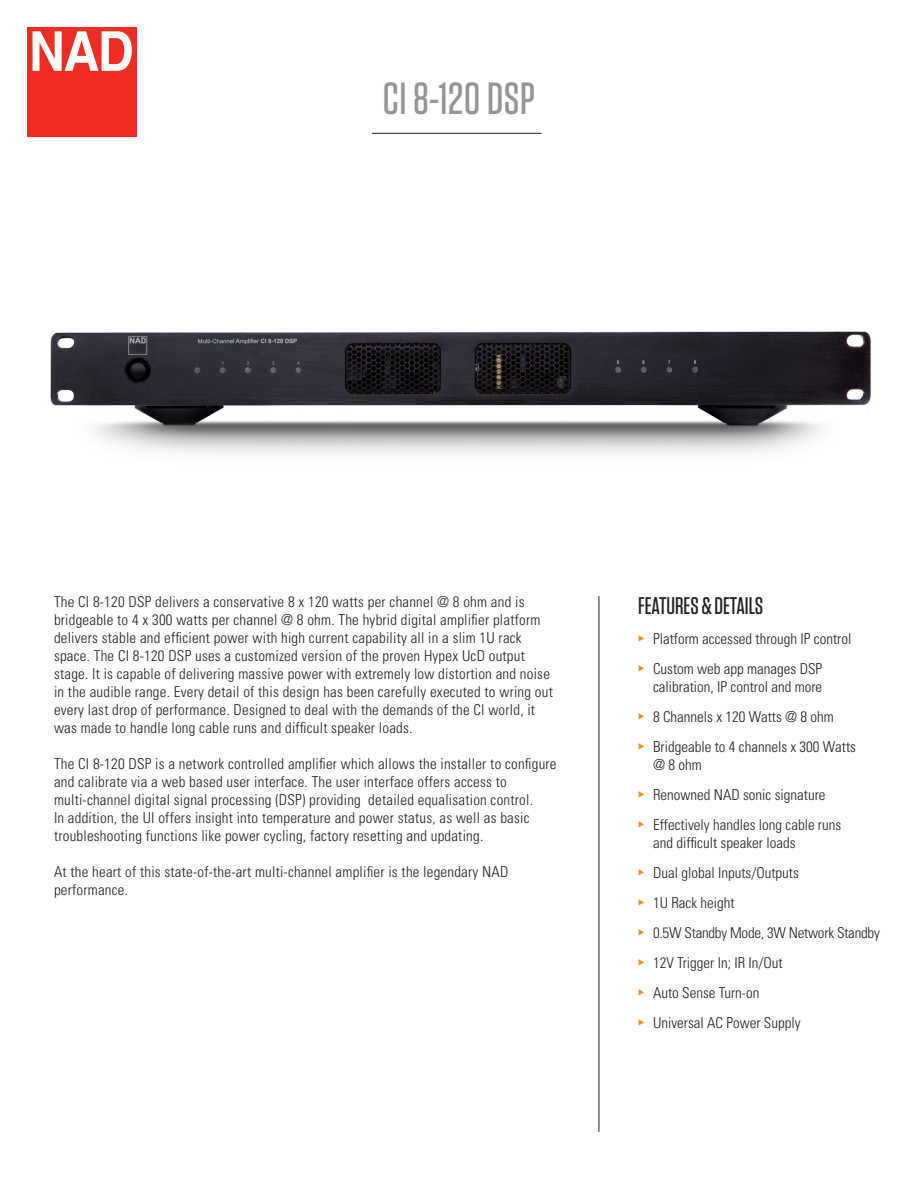
<style>
.page{position:relative;width:918px;height:1188px;background:#fff}
.page>*{position:absolute;margin:0;border:0;box-sizing:border-box;transform-origin:0 0}
.t1{font:500 45px "Tungsten";letter-spacing:.015em;color:#939698}
.t2{font:500 24px "Tungsten";color:#231f20}
.t3{font:300 condensed 15px/18px "Univers";letter-spacing:.015em;color:#231f20}
.t4{font:300 condensed 15px "Univers";letter-spacing:-.015em;color:#231f20}
</style>
<div class="page">
<div style="left:27px;top:27px;width:109px;height:109px;background:#ee2e22"></div>
<svg style="left:33px;top:31px;width:99px;height:40px"></svg>
<hr style="left:599px;top:596px;width:1px;height:536px;background:#231f20">
<hr style="left:372px;top:133px;width:170px;height:1px;background:#231f20">
<img style="left:50px;top:331px;width:821px;height:123px">
<p class="t1" style="left:383px;top:75px;width:154px">CI 8-120 DSP</p>
<p class="t3" style="left:54px;top:593px;width:500px">The CI 8-120 DSP delivers a conservative 8 x 120 watts per channel @ 8 ohm and is bridgeable to 4 x 300 watts per channel @ 8 ohm. The hybrid digital amplifier platform delivers stable and efficient power with high current capability all in a slim 1U rack space. The CI 8-120 DSP uses a customized version of the proven Hypex UcD output stage. It is capable of delivering massive power with extremely low distortion and noise in the audible range. Every detail of this design has been carefully executed to wring out every last drop of performance. Designed to deal with the demands of the CI world, it was made to handle long cable runs and difficult speaker loads.</p>
<p class="t3" style="left:54px;top:755px;width:504px">The CI 8-120 DSP is a network controlled amplifier which allows the installer to configure and calibrate via a web based user interface. The user interface offers access to multi-channel digital signal processing (DSP) providing detailed equalisation control.<br>In addition, the UI offers insight into temperature and power status, as well as basic troubleshooting functions like power cycling, factory resetting and updating.</p>
<p class="t3" style="left:54px;top:863px;width:456px">At the heart of this state-of-the-art multi-channel amplifier is the legendary NAD performance.</p>
<p class="t2" style="left:638px;top:593px;width:127px">FEATURES &amp; DETAILS</p>
<p class="t3" style="left:638px;top:630px;width:215px"><sup>◆</sup> Platform accessed through IP control</p>
<p class="t3" style="left:638px;top:660px;width:186px;text-align:right"><sup>◆</sup> Custom web app manages DSP calibration, IP control and more</p>
<p class="t3" style="left:638px;top:708px;width:197px"><sup>◆</sup> 8 Channels x 120 Watts @ 8 ohm</p>
<p class="t3" style="left:653px;top:738px;width:204px;text-indent:-15px"><sup>◆</sup> Bridgeable to 4 channels x 300 Watts @ 8 ohm</p>
<p class="t3" style="left:638px;top:786px;width:189px"><sup>◆</sup> Renowned NAD sonic signature</p>
<p class="t3" style="left:653px;top:816px;width:190px;text-indent:-15px"><sup>◆</sup> Effectively handles long cable runs and difficult speaker loads</p>
<p class="t3" style="left:638px;top:864px;width:162px"><sup>◆</sup> Dual global Inputs/Outputs</p>
<p class="t3" style="left:638px;top:894px;width:98px"><sup>◆</sup> 1U Rack height</p>
<p class="t4" style="left:638px;top:924px;width:243px"><sup>◆</sup> 0.5W Standby Mode, 3W Network Standby</p>
<p class="t3" style="left:638px;top:954px;width:146px"><sup>◆</sup> 12V Trigger In; IR In/Out</p>
<p class="t3" style="left:638px;top:984px;width:123px"><sup>◆</sup> Auto Sense Turn-on</p>
<p class="t3" style="left:638px;top:1014px;width:164px"><sup>◆</sup> Universal AC Power Supply</p>
</div>
